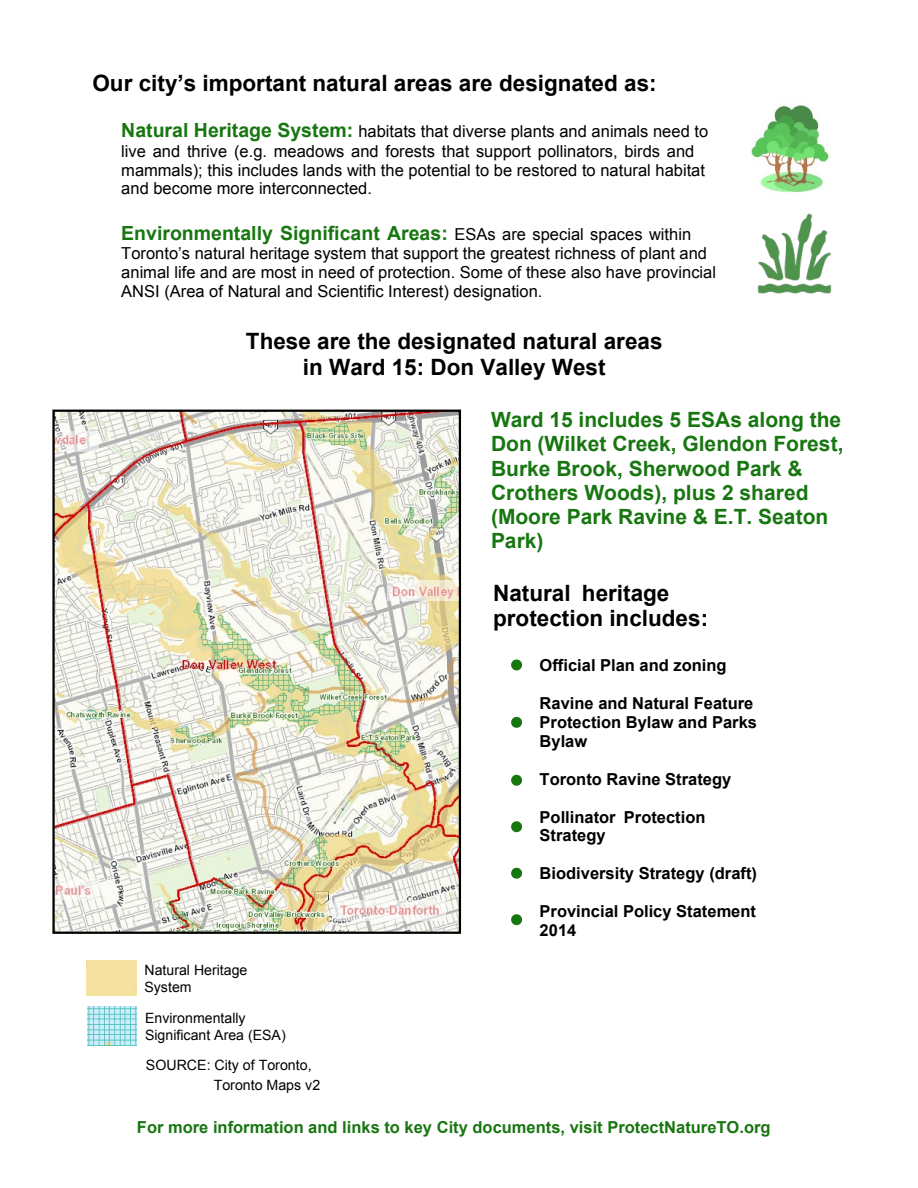
<style>
.page{position:relative;width:918px;height:1188px;background:#fff}
.page>*{position:absolute;margin:0;border:0;box-sizing:border-box;transform-origin:0 0}
.t1{font:700 22.5px/25.8px "Arial";color:#000;text-align:center}
.t2{font:700 21px/24.2px "Arial";color:#187611}
.t3{font:700 19.5px "Arial";color:#187611}
.t4{font:16.5px/19.2px "Arial";color:#000}
.t5{font:700 16.5px/18.9px "Arial";color:#000}
.t6{font:700 16.5px "Arial";color:#187611}
.t7{font:14.25px/16.4px "Arial";color:#000}
.s1{font-weight:700;font-size:19.5px;color:#187611}
.s2{font-weight:400;font-size:16.5px;color:#000}
</style>
<div class="page">
<img style="left:88px;top:1007px;width:48px;height:39px">
<div style="left:511px;top:659px;width:11px;height:11px;background:#187611;border:3px solid #187611;border-radius:50%"></div>
<div style="left:511px;top:914px;width:11px;height:11px;background:#187611;border:3px solid #187611;border-radius:50%"></div>
<div style="left:511px;top:868px;width:11px;height:11px;background:#187611;border:3px solid #187611;border-radius:50%"></div>
<div style="left:511px;top:821px;width:11px;height:11px;background:#187611;border:3px solid #187611;border-radius:50%"></div>
<div style="left:511px;top:775px;width:11px;height:11px;background:#187611;border:3px solid #187611;border-radius:50%"></div>
<div style="left:511px;top:717px;width:11px;height:11px;background:#187611;border:3px solid #187611;border-radius:50%"></div>
<img style="left:751px;top:105px;width:81px;height:188px">
<img style="left:55px;top:413px;width:403px;height:518px">
<div style="left:52px;top:410px;width:409px;height:524px;border:2px solid #000"></div>
<div style="left:335px;top:900px;width:111px;height:21px;background:#fff;opacity:.55"></div>
<div style="left:56px;top:879px;width:44px;height:21px;background:#fff;opacity:.55"></div>
<div style="left:387px;top:580px;width:72px;height:21px;background:#fff;opacity:.55"></div>
<div style="left:55px;top:431px;width:43px;height:21px;background:#fff;opacity:.55"></div>
<h1 class="t1" style="left:92px;top:72px;width:566px">Our city’s important natural areas are designated as:</h1>
<p class="t4" style="left:121px;top:123px;width:588px"><span class="s1">Natural Heritage System:</span> habitats that diverse plants and animals need to live and thrive (e.g. meadows and forests that support pollinators, birds and mammals); this includes lands with the potential to be restored to natural habitat and become more interconnected.</p>
<p class="t3" style="left:121px;top:225px;width:571px">Environmentally Significant Areas: <span class="s2">ESAs are special spaces within</span></p>
<p class="t4" style="left:121px;top:246px;width:596px">Toronto’s natural heritage system that support the greatest richness of plant and animal life and are most in need of protection. Some of these also have provincial<br>ANSI (Area of Natural and Scientific Interest) designation.</p>
<h1 class="t1" style="left:246px;top:331px;width:418px">These are the designated natural areas in Ward 15: Don Valley West</h1>
<p class="t2" style="left:491px;top:410px;width:354px">Ward 15 includes 5 ESAs along the<br>Don (Wilket Creek, Glendon Forest,<br>Burke Brook, Sherwood Park &amp;<br>Crothers Woods), plus 2 shared (Moore Park Ravine &amp; E.T. Seaton<br>Park)</p>
<h1 class="t1" style="left:493px;top:582px;width:217px;text-align:left">Natural heritage protection includes:</h1>
<p class="t7" style="left:144px;top:963px;width:105px">Natural Heritage<br>System</p>
<p class="t7" style="left:145px;top:1011px;width:142px">Environmentally<br>Significant Area (ESA)</p>
<p class="t7" style="left:146px;top:1058px;width:167px">SOURCE: City of Toronto,</p>
<p class="t7" style="left:214px;top:1078px;width:108px">Toronto Maps v2</p>
<p class="t5" style="left:540px;top:657px;width:189px">Official Plan and zoning</p>
<p class="t5" style="left:540px;top:695px;width:219px">Ravine and Natural Feature<br>Protection Bylaw and Parks<br>Bylaw</p>
<p class="t5" style="left:540px;top:771px;width:193px">Toronto Ravine Strategy</p>
<p class="t5" style="left:540px;top:809px;width:167px">Pollinator Protection<br>Strategy</p>
<p class="t5" style="left:540px;top:866px;width:219px">Biodiversity Strategy (draft)</p>
<p class="t5" style="left:540px;top:903px;width:218px">Provincial Policy Statement<br>2014</p>
<p class="t6" style="left:137px;top:1121px;width:635px">For more information and links to key City documents, visit ProtectNatureTO.org</p>
</div>
